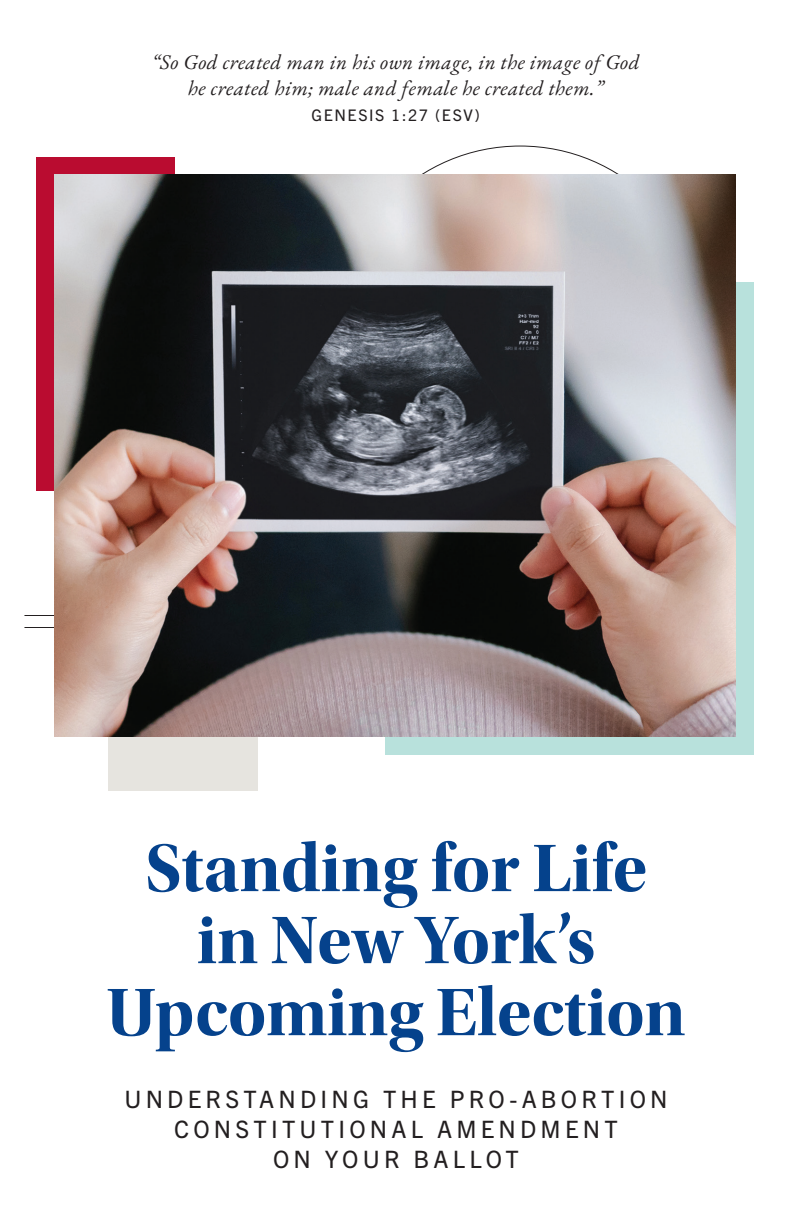
<style>
.page{position:relative;width:792px;height:1224px;background:#fff}
.page>*{position:absolute;margin:0;border:0;box-sizing:border-box;transform-origin:0 0}
.t1{font:70px/72px "Utopia Std Bold Disp";letter-spacing:-.005em;color:#05428c;text-align:center}
.t2{font:24px/30px "Trade Gothic Next LT Pro";letter-spacing:.175em;color:#231f20;text-align:center}
.t3{font:italic 21px/26px "EB Garamond";letter-spacing:.02em;color:#231f20;text-align:center}
.t4{font:16px "Trade Gothic Next LT Pro";letter-spacing:.1em;color:#231f20}
</style>
<div class="page">
<div style="left:108px;top:688px;width:150px;height:103px;background:#e6e4df"></div>
<hr style="left:24px;top:615px;width:218px;height:1px;background:#231f20">
<hr style="left:24px;top:627px;width:218px;height:1px;background:#231f20">
<div style="left:386px;top:282px;width:368px;height:472px;background:#b8e1dc"></div>
<div style="left:36px;top:157px;width:138px;height:334px;background:#ba0c30"></div>
<img style="left:54px;top:175px;width:682px;height:561px">
<p class="t3" style="left:152px;top:49px;width:489px">“So God created man in his own image, in the image of God he created him; male and female he created them.”</p>
<p class="t4" style="left:312px;top:104px;width:170px">GENESIS 1:27 (ESV)</p>
<h1 class="t1" style="left:106px;top:833px;width:581px">Standing for Life in New York’s<br>Upcoming Election</h1>
<p class="t2" style="left:124px;top:1083px;width:545px">UNDERSTANDING THE PRO-ABORTION<br>CONSTITUTIONAL AMENDMENT<br>ON YOUR BALLOT</p>
</div>
